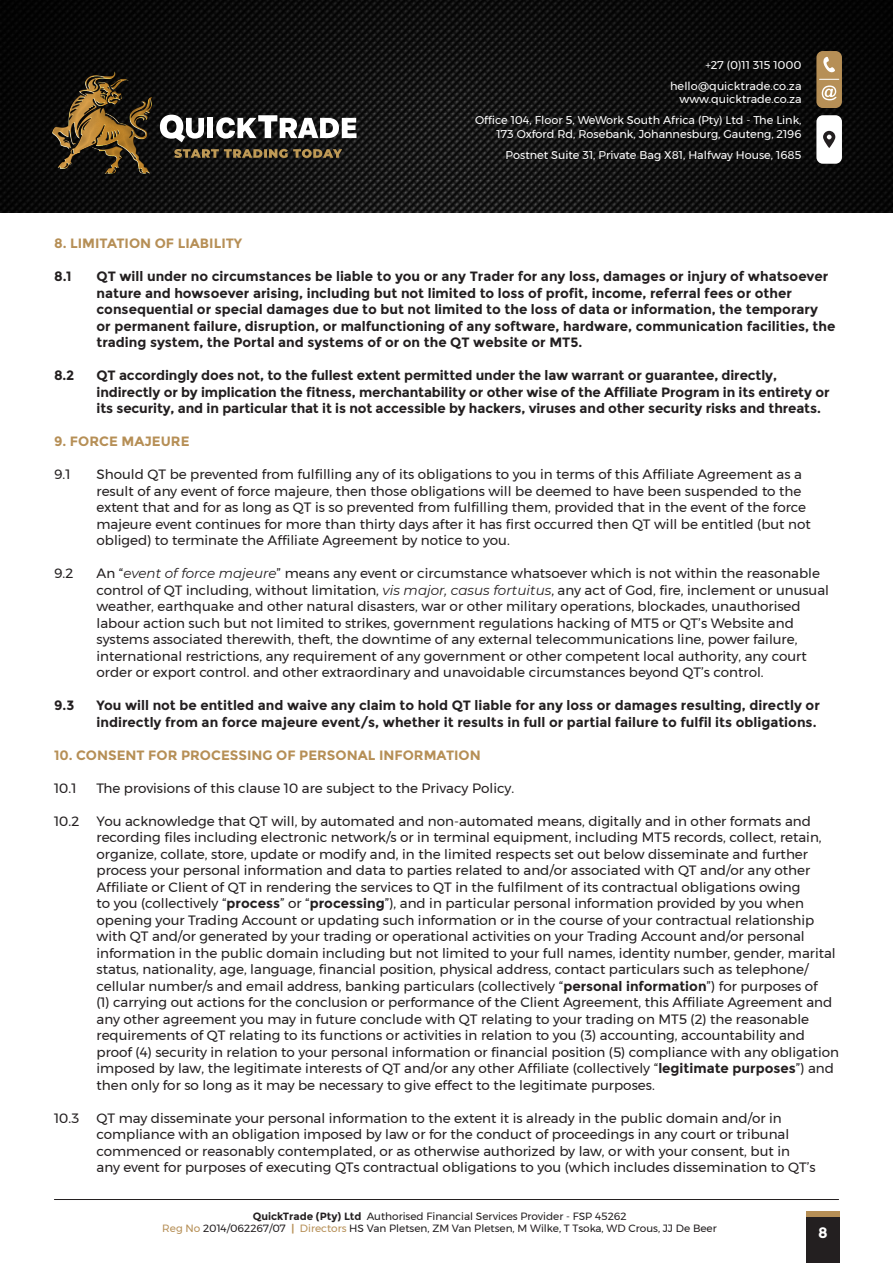
<style>
.page{position:relative;width:893px;height:1263px;background:#fff}
.page>*{position:absolute;margin:0;border:0;box-sizing:border-box;transform-origin:0 0}
.t1{font:700 15px "Montserrat";color:#fff}
.t2{font:13.5px/16.5px "Montserrat";color:#231f20}
.t3{font:700 13.5px/16.5px "Montserrat";color:#231f20}
.t4{font:700 13.5px "Montserrat";color:#b68f56}
.t5{font:11.25px/21px "Montserrat";color:#fff;text-align:right}
.t6{font:10.5px/12.6px "Montserrat";color:#231f20;text-align:center}
.s1{font-style:italic}
.s2{font-weight:700}
.s3{color:#b68f56}
.s4{font-weight:700;color:#b68f56}
</style>
<div class="page">
<svg style="left:806px;top:1211px;width:33px;height:7px"></svg>
<div style="left:806px;top:1218px;width:33px;height:45px;background:#231f20"></div>
<img style="left:0;top:0;width:893px;height:213px">
<svg style="left:160px;top:115px;width:44px;height:27px"></svg>
<div style="left:208px;top:118px;width:5px;height:20px;background:#fff"></div>
<svg style="left:216px;top:115px;width:140px;height:24px"></svg>
<img style="left:51px;top:70px;width:105px;height:104px">
<svg style="left:174px;top:149px;width:168px;height:9px;background:#6d5936"></svg>
<div style="left:816px;top:51px;width:26px;height:57px;background:#b68f56;border-radius:6px"></div>
<div style="left:816px;top:115px;width:26px;height:49px;background:#fff;border-radius:6px"></div>
<svg style="left:823px;top:57px;width:12px;height:16px"></svg>
<svg style="left:820px;top:79px;width:19px;height:21px"></svg>
<svg style="left:823px;top:131px;width:12px;height:16px"></svg>
<svg style="left:827px;top:135px;width:5px;height:4px"></svg>
<hr style="left:54px;top:1199px;width:785px;height:1px;background:#231f20">
<p class="t5" style="left:670px;top:54px;width:133px">+27 (0)11 315 1000 hello@quicktrade.co.za</p>
<p class="t5" style="left:475px;top:89px;width:328px">www.quicktrade.co.za<br>Office 104, Floor 5, WeWork South Africa (Pty) Ltd - The Link,</p>
<p class="t5" style="left:497px;top:123px;width:306px">173 Oxford Rd, Rosebank, Johannesburg, Gauteng, 2196<br>Postnet Suite 31, Private Bag X81, Halfway House, 1685</p>
<p class="t4" style="left:54px;top:236px;width:190px">8. LIMITATION OF LIABILITY</p>
<p class="t3" style="left:54px;top:268px;width:19px">8.1</p>
<p class="t3" style="left:97px;top:268px;width:740px">QT will under no circumstances be liable to you or any Trader for any loss, damages or injury of whatsoever nature and howsoever arising, including but not limited to loss of profit, income, referral fees or other consequential or special damages due to but not limited to the loss of data or information, the temporary or permanent failure, disruption, or malfunctioning of any software, hardware, communication facilities, the trading system, the Portal and systems of or on the QT website or MT5.</p>
<p class="t3" style="left:54px;top:367px;width:22px">8.2</p>
<p class="t3" style="left:97px;top:367px;width:734px">QT accordingly does not, to the fullest extent permitted under the law warrant or guarantee, directly, indirectly or by implication the fitness, merchantability or other wise of the Affiliate Program in its entirety or its security, and in particular that it is not accessible by hackers, viruses and other security risks and threats.</p>
<p class="t4" style="left:54px;top:434px;width:137px">9. FORCE MAJEURE</p>
<p class="t2" style="left:54px;top:466px;width:18px">9.1</p>
<p class="t2" style="left:97px;top:466px;width:716px">Should QT be prevented from fulfilling any of its obligations to you in terms of this Affiliate Agreement as a result of any event of force majeure, then those obligations will be deemed to have been suspended to the extent that and for as long as QT is so prevented from fulfilling them, provided that in the event of the force majeure event continues for more than thirty days after it has first occurred then QT will be entitled (but not obliged) to terminate the Affiliate Agreement by notice to you.</p>
<p class="t2" style="left:54px;top:565px;width:21px">9.2</p>
<p class="t2" style="left:97px;top:565px;width:734px">An “<span class="s1">event of force majeure</span>” means any event or circumstance whatsoever which is not within the reasonable control of QT including, without limitation, <span class="s1">vis major, casus fortuitus</span>, any act of God, fire, inclement or unusual weather, earthquake and other natural disasters, war or other military operations, blockades, unauthorised labour action such but not limited to strikes, government regulations hacking of MT5 or QT’s Website and systems associated therewith, theft, the downtime of any external telecommunications line, power failure, international restrictions, any requirement of any government or other competent local authority, any court order or export control. and other extraordinary and unavoidable circumstances beyond QT’s control.</p>
<p class="t3" style="left:54px;top:697px;width:22px">9.3</p>
<p class="t3" style="left:97px;top:697px;width:725px">You will not be entitled and waive any claim to hold QT liable for any loss or damages resulting, directly or indirectly from an force majeure event/s, whether it results in full or partial failure to fulfil its obligations.</p>
<p class="t4" style="left:54px;top:747px;width:428px">10. CONSENT FOR PROCESSING OF PERSONAL INFORMATION</p>
<p class="t2" style="left:54px;top:780px;width:24px">10.1</p>
<p class="t2" style="left:97px;top:780px;width:419px">The provisions of this clause 10 are subject to the Privacy Policy.</p>
<p class="t2" style="left:54px;top:813px;width:27px">10.2</p>
<p class="t2" style="left:97px;top:813px;width:744px">You acknowledge that QT will, by automated and non-automated means, digitally and in other formats and recording files including electronic network/s or in terminal equipment, including MT5 records, collect, retain, organize, collate, store, update or modify and, in the limited respects set out below disseminate and further process your personal information and data to parties related to and/or associated with QT and/or any other Affiliate or Client of QT in rendering the services to QT in the fulfilment of its contractual obligations owing<br>to you (collectively “<span class="s2">process</span>” or “<span class="s2">processing</span>”), and in particular personal information provided by you when opening your Trading Account or updating such information or in the course of your contractual relationship with QT and/or generated by your trading or operational activities on your Trading Account and/or personal information in the public domain including but not limited to your full names, identity number, gender, marital status, nationality, age, language, financial position, physical address, contact particulars such as telephone/ cellular number/s and email address, banking particulars (collectively “<span class="s2">personal information</span>”) for purposes of<br>(1) carrying out actions for the conclusion or performance of the Client Agreement, this Affiliate Agreement and any other agreement you may in future conclude with QT relating to your trading on MT5 (2) the reasonable requirements of QT relating to its functions or activities in relation to you (3) accounting, accountability and proof (4) security in relation to your personal information or financial position (5) compliance with any obligation imposed by law, the legitimate interests of QT and/or any other Affiliate (collectively “<span class="s2">legitimate purposes</span>”) and then only for so long as it may be necessary to give effect to the legitimate purposes.</p>
<p class="t2" style="left:54px;top:1110px;width:27px">10.3</p>
<p class="t2" style="left:97px;top:1110px;width:721px">QT may disseminate your personal information to the extent it is already in the public domain and/or in compliance with an obligation imposed by law or for the conduct of proceedings in any court or tribunal commenced or reasonably contemplated, or as otherwise authorized by law, or with your consent, but in any event for purposes of executing QTs contractual obligations to you (which includes dissemination to QT’s</p>
<p class="t6" style="left:162px;top:1210px;width:556px"><span class="s2">QuickTrade (Pty) Ltd</span> Authorised Financial Services Provider - FSP 45262<br><span class="s3">Reg No</span> 2014/062267/07 <span class="s4">|</span> <span class="s3">Directors</span> HS Van Pletsen, ZM Van Pletsen, M Wilke, T Tsoka, WD Crous, JJ De Beer</p>
<p class="t1" style="left:818px;top:1223px;width:11px">8</p>
</div>
